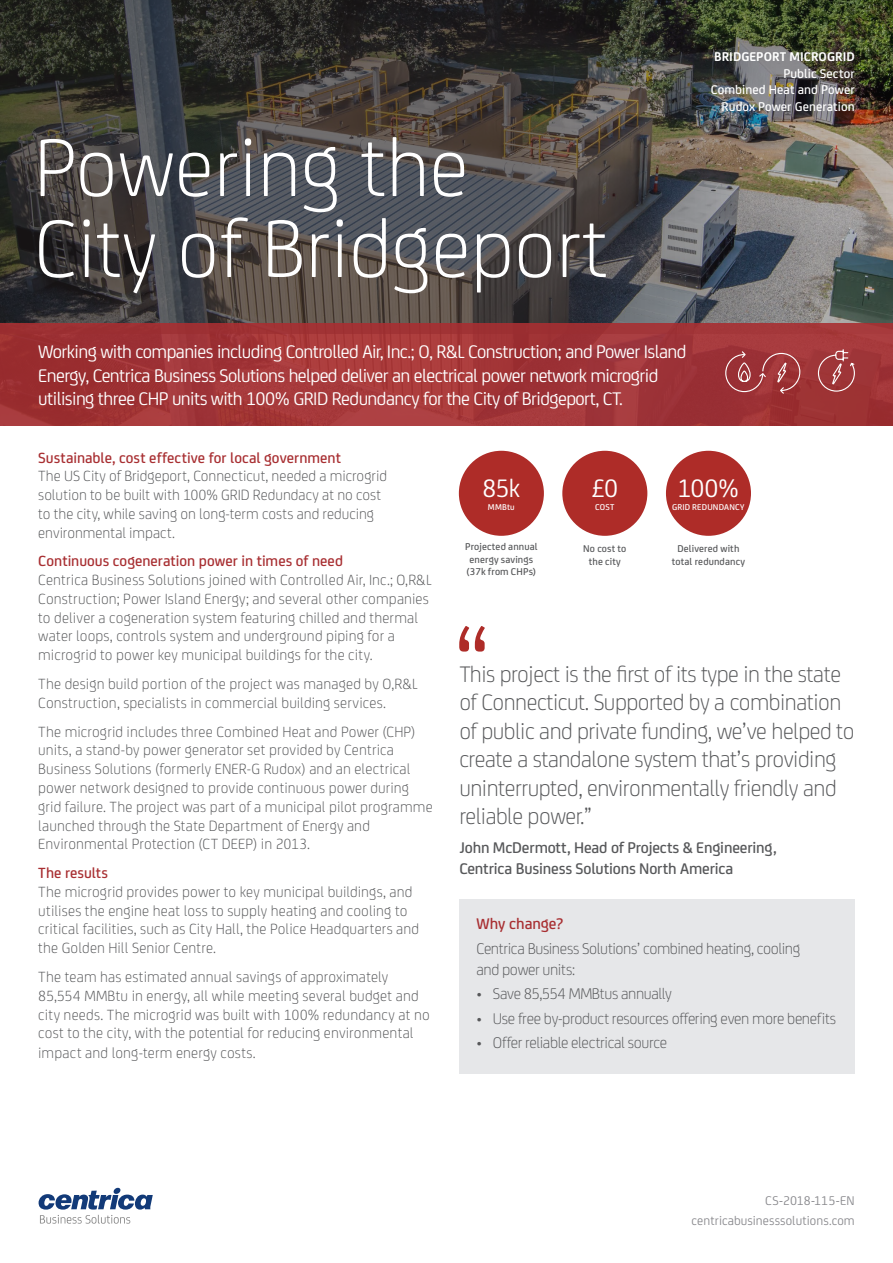
<style>
.page{position:relative;width:893px;height:1263px;background:#fff}
.page>*{position:absolute;margin:0;border:0;box-sizing:border-box;transform-origin:0 0}
.Header_Headline_Whit{font:300 87px/81px "FS Joey Pro";color:#fff}
.Bullets_text{font:27px "FS Joey Pro";letter-spacing:-.03em;color:#fff}
.t1{font:300 24px/28.5px "FS Joey Pro";letter-spacing:-.02em;color:#57585a}
.Header_sub-head{font:19.5px/23.4px "FS Joey Pro";letter-spacing:-.03em;color:#fff}
.Body_copy{font:300 16.5px "FS Joey Pro";letter-spacing:-.02em;color:#57585a}
.Header_sub-head-2{font:500 16.5px/21px "FS Joey Pro";letter-spacing:-.01em;color:#57585a}
.Body_copy-2{font:500 16.5px "FS Joey Pro";color:#a82f32}
.Body_copy-3{font:300 15.75px/18.8px "FS Joey Pro";letter-spacing:.01em;color:#57585a}
.Bullets_text-2{font:500 13.5px/16.5px "FS Joey Pro";letter-spacing:.005em;color:#fff;text-align:right}
.Bullets_text-3{font:13.5px/20.2px "FS Joey Pro";letter-spacing:.005em;color:#8a8a8e;text-align:right}
.Bullets_text-4{font:500 10.5px/12.8px "FS Joey Pro";letter-spacing:.015em;color:#57585a;text-align:center}
.Bullets_text-5{font:500 9px "FS Joey Pro";letter-spacing:.02em;color:#fff}
.s1{font-weight:700}
.s2{font-weight:500;color:#a82f32}
</style>
<div class="page">
<img style="left:0;top:0;width:893px;height:323px">
<div style="left:0;top:323px;width:893px;height:102px;background:linear-gradient(to right,#a13435,#a2363a)"></div>
<div style="left:459px;top:900px;width:396px;height:174px;background:#e6e7e9"></div>
<svg style="left:459px;top:626px;width:26px;height:25px"></svg>
<div style="left:562px;top:451px;width:85px;height:85px;background:#ae2c28;border-radius:50%"></div>
<div style="left:666px;top:451px;width:85px;height:85px;background:#ae2c28;border-radius:50%"></div>
<div style="left:459px;top:451px;width:85px;height:85px;background:#ae2c28;border-radius:50%"></div>
<svg style="left:817px;top:349px;width:38px;height:43px;background:#ab4f51"></svg>
<svg style="left:725px;top:350px;width:76px;height:45px;background:#a6474a"></svg>
<svg style="left:39px;top:1188px;width:114px;height:21px"></svg>
<svg style="left:40px;top:1215px;width:90px;height:8px"></svg>
<p class="Header_Headline_Whit" style="left:34px;top:121px;width:575px">Powering the<br>City of Bridgeport</p>
<p class="Header_sub-head" style="left:38px;top:339px;width:650px">Working with companies including Controlled Air, Inc.; O, R&amp;L Construction; and Power Island<br>Energy, Centrica Business Solutions helped deliver an electrical power network microgrid utilising three CHP units with 100% GRID Redundancy for the City of Bridgeport, CT.</p>
<p class="Bullets_text-2" style="left:711px;top:48px;width:145px"><span class="s1">BRIDGEPORT MICROGRID<br></span>Public Sector<br>Combined Heat and Power<br>Rudox Power Generation</p>
<p class="Body_copy-3" style="left:38px;top:447px;width:350px"><span class="s2">Sustainable, cost effective for local government<br></span>The US City of Bridgeport, Connecticut, needed a microgrid solution to be built with 100% GRID Redundacy at no cost to the city, while saving on long-term costs and reducing environmental impact.</p>
<p class="Body_copy-3" style="left:38px;top:551px;width:395px"><span class="s2">Continuous cogeneration power in times of need<br></span>Centrica Business Solutions joined with Controlled Air, Inc.; O,R&amp;L Construction; Power Island Energy; and several other companies to deliver a cogeneration system featuring chilled and thermal water loops, controls system and underground piping for a microgrid to power key municipal buildings for the city.</p>
<p class="Body_copy-3" style="left:38px;top:673px;width:381px">The design build portion of the project was managed by O,R&amp;L<br>Construction, specialists in commercial building services.</p>
<p class="Body_copy-3" style="left:38px;top:721px;width:396px">The microgrid includes three Combined Heat and Power (CHP) units, a stand-by power generator set provided by Centrica Business Solutions (formerly ENER-G Rudox) and an electrical power network designed to provide continuous power during grid failure. The project was part of a municipal pilot programme launched through the State Department of Energy and Environmental Protection (CT DEEP) in 2013.</p>
<p class="Body_copy-3" style="left:38px;top:862px;width:382px"><span class="s2">The results<br></span>The microgrid provides power to key municipal buildings, and utilises the engine heat loss to supply heating and cooling to critical facilities, such as City Hall, the Police Headquarters and the Golden Hill Senior Centre.</p>
<p class="Body_copy-3" style="left:38px;top:966px;width:393px">The team has estimated annual savings of approximately 85,554 MMBtu in energy, all while meeting several budget and city needs. The microgrid was built with 100% redundancy at no cost to the city, with the potential for reducing environmental impact and long-term energy costs.</p>
<p class="Bullets_text" style="left:483px;top:468px;width:39px">85k</p>
<p class="Bullets_text-5" style="left:488px;top:500px;width:28px">MMBtu</p>
<p class="Bullets_text-4" style="left:465px;top:539px;width:74px;text-align:left">Projected annual energy savings (37k from CHPs)</p>
<p class="Bullets_text" style="left:591px;top:468px;width:29px">£0</p>
<p class="Bullets_text-5" style="left:595px;top:500px;width:21px">COST</p>
<p class="Bullets_text" style="left:678px;top:468px;width:63px">100%</p>
<p class="Bullets_text-5" style="left:672px;top:500px;width:74px">GRID REDUNDANCY</p>
<p class="Bullets_text-4" style="left:583px;top:542px;width:45px">No cost to the city</p>
<p class="Bullets_text-4" style="left:672px;top:542px;width:75px">Delivered with total redundancy</p>
<p class="t1" style="left:459px;top:658px;width:397px">This project is the first of its type in the state of Connecticut. Supported by a combination of public and private funding, we’ve helped to create a standalone system that’s providing uninterrupted, environmentally friendly and reliable power.”</p>
<p class="Header_sub-head-2" style="left:459px;top:836px;width:319px">John McDermott, Head of Projects &amp; Engineering,<br>Centrica Business Solutions North America</p>
<p class="Body_copy-2" style="left:476px;top:912px;width:89px">Why change?</p>
<p class="Body_copy" style="left:476px;top:937px;width:325px">Centrica Business Solutions’ combined heating, cooling</p>
<p class="Body_copy" style="left:476px;top:958px;width:100px">and power units:</p>
<p class="Body_copy" style="left:476px;top:982px;width:197px">• Save 85,554 MMBtus annually</p>
<p class="Body_copy" style="left:476px;top:1007px;width:361px">• Use free by-product resources offering even more benefits</p>
<p class="Body_copy" style="left:476px;top:1031px;width:192px">• Offer reliable electrical source</p>
<p class="Bullets_text-3" style="left:692px;top:1189px;width:165px">CS-2018-115-EN centricabusinesssolutions.com</p>
</div>
